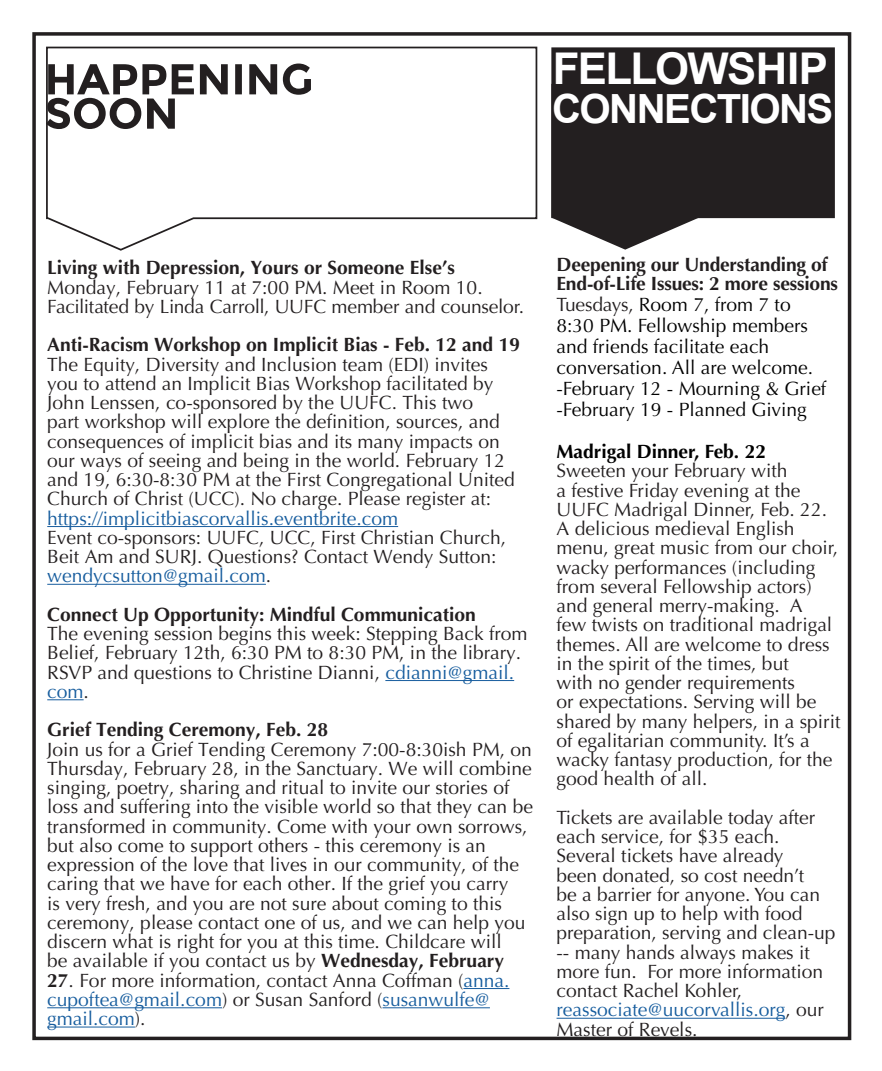
<style>
.page{position:relative;width:882px;height:1071px;background:#fff}
.page>*{position:absolute;margin:0;border:0;box-sizing:border-box;transform-origin:0 0}
.t1{font:700 43.75px "Arial";letter-spacing:-.04em;color:#fff}
.t2{font:700 40.25px "Arial";letter-spacing:-.04em;color:#fff}
.body_head2{font:19.25px/19.2px "Optima";color:#231f20}
.body_head2-2{font:700 19.25px/19.2px "Optima";color:#231f20}
.body_head2-3{font:19.25px/21px "Optima";color:#000}
.body_head2-4{font:700 19.25px "Optima";color:#000}
.s1{color:#175d9e}
.s2{font-weight:700}
.s3{color:#231f20}
</style>
<div class="page">
<div style="left:32px;top:32px;width:819px;height:1008px;border:4px solid #231f20"></div>
<div style="left:551px;top:47px;width:284px;height:171px;background:#231f20"></div>
<svg style="left:551px;top:84px;width:148px;height:166px"></svg>
<svg style="left:46px;top:46px;width:492px;height:205px"></svg>
<svg style="left:46px;top:64px;width:265px;height:65px"></svg>
<hr style="left:47px;top:526px;width:351px;height:1px;background:#175d9e">
<hr style="left:47px;top:584px;width:219px;height:1px;background:#175d9e">
<hr style="left:385px;top:680px;width:129px;height:1px;background:#175d9e">
<hr style="left:47px;top:699px;width:37px;height:1px;background:#175d9e">
<hr style="left:463px;top:988px;width:46px;height:1px;background:#175d9e">
<hr style="left:47px;top:1007px;width:175px;height:1px;background:#175d9e">
<hr style="left:383px;top:1007px;width:107px;height:1px;background:#175d9e">
<hr style="left:47px;top:1027px;width:88px;height:1px;background:#175d9e">
<div style="left:552px;top:94px;width:282px;height:54px;background:#231f20"></div>
<hr style="left:557px;top:1018px;width:228px;height:1px;background:#175d9e">
<p class="t1" style="left:553px;top:40px;width:277px">FELLOWSHIP</p>
<p class="t2" style="left:552px;top:83px;width:283px">CONNECTIONS</p>
<p class="body_head2-2" style="left:47px;top:258px;width:409px">Living with Depression, Yours or Someone Else’s</p>
<p class="body_head2" style="left:47px;top:278px;width:479px">Monday, February 11 at 7:00 PM. Meet in Room 10.<br>Facilitated by Linda Carroll, UUFC member and counselor.</p>
<p class="body_head2-2" style="left:47px;top:335px;width:474px">Anti-Racism Workshop on Implicit Bias - Feb. 12 and 19</p>
<p class="body_head2" style="left:47px;top:355px;width:469px">The Equity, Diversity and Inclusion team (EDI) invites you to attend an Implicit Bias Workshop facilitated by John Lenssen, co-sponsored by the UUFC. This two<br>part workshop will explore the definition, sources, and consequences of implicit bias and its many impacts on our ways of seeing and being in the world. February 12 and 19, 6:30-8:30 PM at the First Congregational United Church of Christ (UCC). No charge. Please register at: <span class="s1">https://implicitbiascorvallis.eventbrite.com</span></p>
<p class="body_head2" style="left:47px;top:528px;width:460px">Event co-sponsors: UUFC, UCC, First Christian Church,<br>Beit Am and SURJ. Questions? Contact Wendy Sutton: <span class="s1">wendycsutton@gmail.com</span>.</p>
<p class="body_head2-2" style="left:47px;top:605px;width:430px">Connect Up Opportunity: Mindful Communication</p>
<p class="body_head2" style="left:47px;top:624px;width:482px">The evening session begins this week: Stepping Back from Belief, February 12th, 6:30 PM to 8:30 PM, in the library.<br>RSVP and questions to Christine Dianni, <span class="s1">cdianni@gmail. com</span>.</p>
<p class="body_head2-2" style="left:47px;top:720px;width:283px">Grief Tending Ceremony, Feb. 28</p>
<p class="body_head2" style="left:47px;top:740px;width:487px">Join us for a Grief Tending Ceremony 7:00-8:30ish PM, on Thursday, February 28, in the Sanctuary. We will combine singing, poetry, sharing and ritual to invite our stories of loss and suffering into the visible world so that they can be transformed in community. Come with your own sorrows, but also come to support others - this ceremony is an expression of the love that lives in our community, of the caring that we have for each other. If the grief you carry<br>is very fresh, and you are not sure about coming to this ceremony, please contact one of us, and we can help you discern what is right for you at this time. Childcare will<br>be available if you contact us by <span class="s2">Wednesday, February</span></p>
<p class="body_head2" style="left:47px;top:971px;width:464px"><span class="s2">27</span>. For more information, contact Anna Coffman (<span class="s1">anna. cupoftea@gmail.com</span>) or Susan Sanford (<span class="s1">susanwulfe@ gmail.com</span>).</p>
<p class="body_head2-2" style="left:557px;top:255px;width:283px">Deepening our Understanding of<br>End-of-Life Issues: 2 more sessions</p>
<p class="body_head2-3" style="left:557px;top:294px;width:258px"><span class="s3">Tuesdays,</span> Room 7, from 7 to<br>8:30 PM. Fellowship members and friends facilitate each conversation. All are welcome.</p>
<p class="body_head2-3" style="left:557px;top:378px;width:271px">-February 12 - Mourning &amp; Grief</p>
<p class="body_head2-3" style="left:557px;top:399px;width:252px">-February 19 - Planned Giving</p>
<p class="body_head2-4" style="left:557px;top:440px;width:211px">Madrigal Dinner, Feb. 22</p>
<p class="body_head2" style="left:557px;top:461px;width:285px">Sweeten your February with<br>a festive Friday evening at the<br>UUFC Madrigal Dinner, Feb. 22.<br>A delicious medieval English menu, great music from our choir, wacky performances (including from several Fellowship actors) and general merry-making. A<br>few twists on traditional madrigal themes. All are welcome to dress in the spirit of the times, but<br>with no gender requirements<br>or expectations. Serving will be shared by many helpers, in a spirit of egalitarian community. It’s a wacky fantasy production, for the good health of all.</p>
<p class="body_head2" style="left:557px;top:808px;width:280px">Tickets are available today after each service, for $35 each.<br>Several tickets have already<br>been donated, so cost needn’t<br>be a barrier for anyone. You can also sign up to help with food preparation, serving and clean-up -- many hands always makes it more fun. For more information contact Rachel Kohler, <span class="s1">reassociate@uucorvallis.org</span>, our<br>Master of Revels.</p>
</div>
